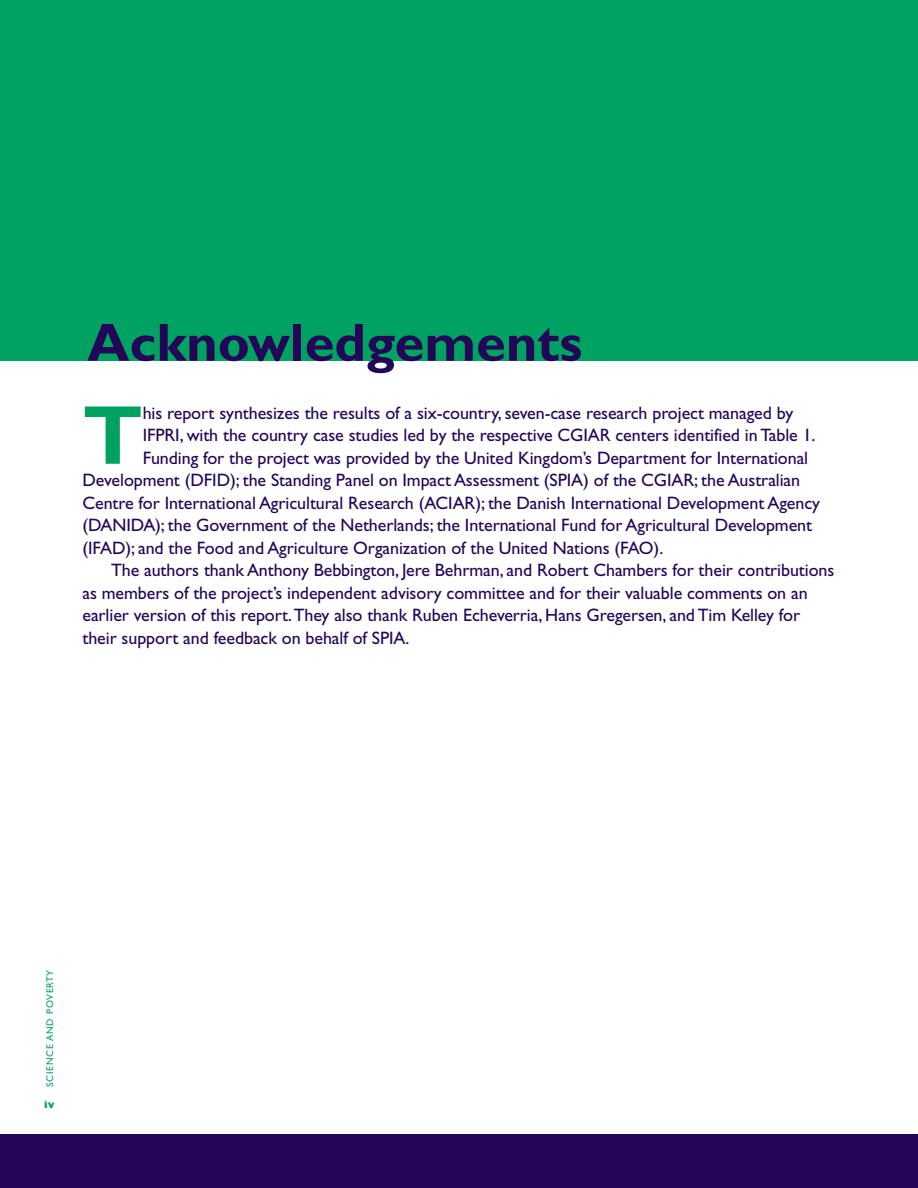
<style>
.page{position:relative;width:918px;height:1188px;background:#fff}
.page>*{position:absolute;margin:0;border:0;box-sizing:border-box;transform-origin:0 0}
.t1{font:700 84px "Gill Sans";color:#00a261}
.t2{font:700 54px "Gill Sans";color:#230658}
.t3{font:18px "Gill Sans";letter-spacing:-.005em;color:#230658}
.t4{font:800 10.5px "Gill Sans";color:#00a261}
.t5{font:9.75px "Gill Sans";letter-spacing:.075em;color:#00a261}
</style>
<div class="page">
<div style="left:0;top:1134px;width:918px;height:54px;background:#230658"></div>
<div style="left:0;top:0;width:918px;height:361px;background:#00a261"></div>
<h2 class="t2" style="left:87px;top:322px;width:497px">Acknowledgements</h2>
<h1 class="t1" style="left:82px;top:404px;width:62px">T</h1>
<p class="t3" style="left:143px;top:406px;width:652px">his report synthesizes the results of a six-country, seven-case research project managed by</p>
<p class="t3" style="left:143px;top:428px;width:674px">IFPRI, with the country case studies led by the respective CGIAR centers identified in Table 1.</p>
<p class="t3" style="left:143px;top:451px;width:667px">Funding for the project was provided by the United Kingdom’s Department for International</p>
<p class="t3" style="left:82px;top:473px;width:719px">Development (DFID); the Standing Panel on Impact Assessment (SPIA) of the CGIAR; the Australian</p>
<p class="t3" style="left:82px;top:496px;width:739px">Centre for International Agricultural Research (ACIAR); the Danish International Development Agency</p>
<p class="t3" style="left:82px;top:518px;width:731px">(DANIDA); the Government of the Netherlands; the International Fund for Agricultural Development</p>
<p class="t3" style="left:82px;top:541px;width:582px">(IFAD); and the Food and Agriculture Organization of the United Nations (FAO).</p>
<p class="t3" style="left:111px;top:563px;width:725px">The authors thank Anthony Bebbington, Jere Behrman, and Robert Chambers for their contributions</p>
<p class="t3" style="left:82px;top:586px;width:727px">as members of the project’s independent advisory committee and for their valuable comments on an</p>
<p class="t3" style="left:82px;top:608px;width:719px">earlier version of this report.They also thank Ruben Echeverria, Hans Gregersen, and Tim Kelley for</p>
<p class="t3" style="left:82px;top:631px;width:328px">their support and feedback on behalf of SPIA.</p>
<p class="t5" style="left:46px;top:1087px;width:119px;rotate:-90deg">SCIENCE AND POVERTY</p>
<p class="t4" style="left:44px;top:1101px;width:12px">iv</p>
</div>
